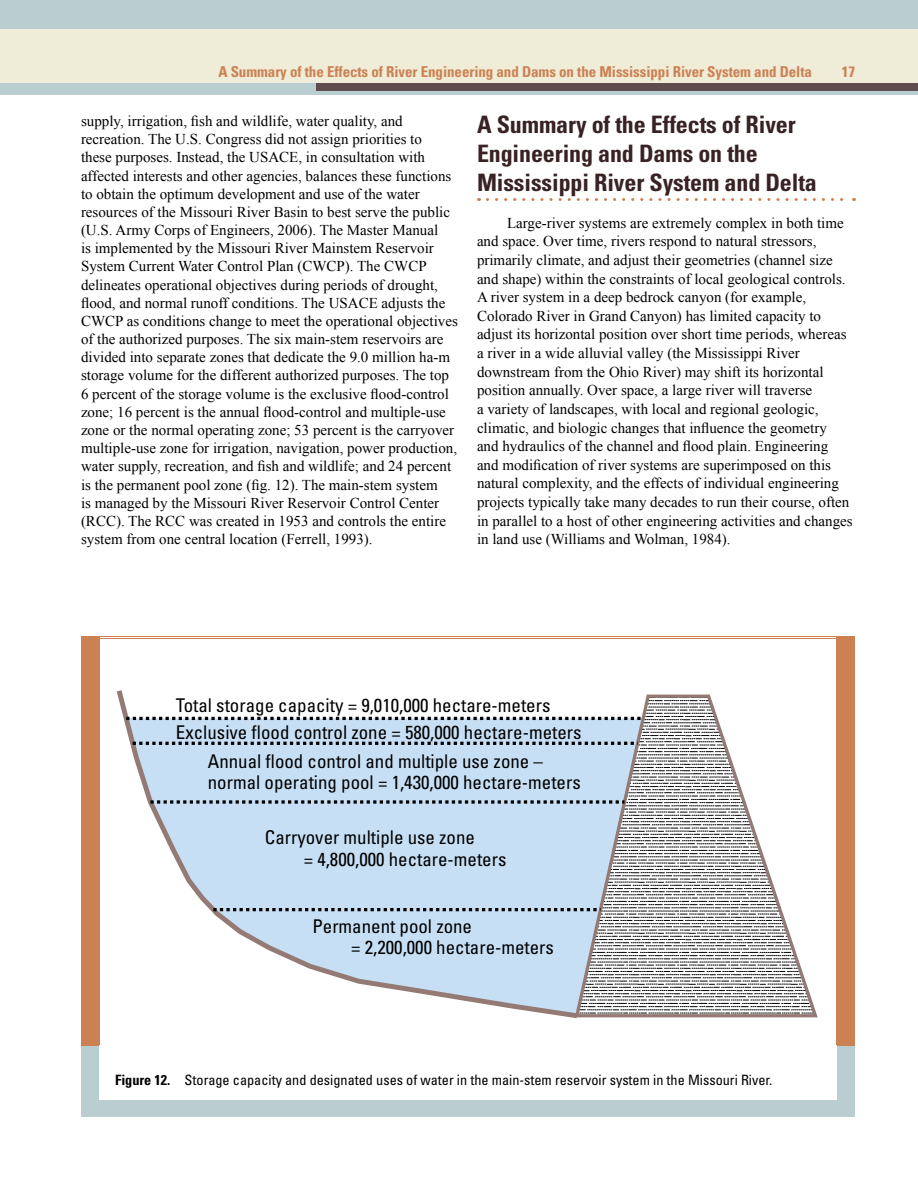
<style>
.page{position:relative;width:918px;height:1188px;background:#fff}
.page>*{position:absolute;margin:0;border:0;box-sizing:border-box;transform-origin:0 0}
.t1{font:700 condensed 24px/29.1px "Univers";letter-spacing:-.005em;color:#382224}
.t2{font:condensed 18.9px/21.3px "Univers";color:#000}
.t3{font:15px/18.1px "Times New Roman";color:#000}
.t4{font:700 condensed 15px "Univers";letter-spacing:-.005em;color:#cc8153}
.t5{font:condensed 14.25px "Univers";color:#000}
.s1{font-weight:700}
</style>
<div class="page">
<div style="left:0;top:0;width:918px;height:95px;background:#baced2"></div>
<div style="left:317px;top:72px;width:601px;height:18px;background:#5e4c4e"></div>
<div style="left:0;top:29px;width:918px;height:54px;background:#efecd7"></div>
<div style="left:837px;top:636px;width:18px;height:429px;background:#cc8153"></div>
<div style="left:81px;top:636px;width:18px;height:440px;background:#cc8153"></div>
<div style="left:81px;top:1046px;width:774px;height:71px;background:#baced2"></div>
<div style="left:99px;top:1045px;width:738px;height:54px;background:#fff"></div>
<svg style="left:487px;top:198px;width:368px;height:3px"></svg>
<hr style="left:81px;top:636px;width:773px;height:1px;background:#cc8153">
<hr style="left:81px;top:638px;width:773px;height:1px;background:#cc8153">
<svg style="left:582px;top:694px;width:236px;height:324px"></svg>
<svg style="left:116px;top:690px;width:466px;height:329px"></svg>
<svg style="left:126px;top:717px;width:517px;height:3px"></svg>
<svg style="left:133px;top:742px;width:505px;height:3px"></svg>
<svg style="left:150px;top:800px;width:475px;height:4px"></svg>
<svg style="left:213px;top:908px;width:388px;height:3px"></svg>
<p class="t4" style="left:218px;top:62px;width:595px">A Summary of the Effects of River Engineering and Dams on the Mississippi River System and Delta</p>
<p class="t4" style="left:842px;top:62px;width:15px">17</p>
<p class="t3" style="left:81px;top:112px;width:378px">supply, irrigation, fish and wildlife, water quality, and recreation. The U.S. Congress did not assign priorities to<br>these purposes. Instead, the USACE, in consultation with affected interests and other agencies, balances these functions to obtain the optimum development and use of the water resources of the Missouri River Basin to best serve the public (U.S. Army Corps of Engineers, 2006). The Master Manual<br>is implemented by the Missouri River Mainstem Reservoir System Current Water Control Plan (CWCP). The CWCP delineates operational objectives during periods of drought, flood, and normal runoff conditions. The USACE adjusts the CWCP as conditions change to meet the operational objectives of the authorized purposes. The six main-stem reservoirs are divided into separate zones that dedicate the 9.0 million ha-m storage volume for the different authorized purposes. The top 6 percent of the storage volume is the exclusive flood-control zone; 16 percent is the annual flood-control and multiple-use zone or the normal operating zone; 53 percent is the carryover multiple-use zone for irrigation, navigation, power production, water supply, recreation, and fish and wildlife; and 24 percent is the permanent pool zone (fig. 12). The main-stem system<br>is managed by the Missouri River Reservoir Control Center (RCC). The RCC was created in 1953 and controls the entire system from one central location (Ferrell, 1993).</p>
<h1 class="t1" style="left:477px;top:110px;width:341px">A Summary of the Effects of River<br>Engineering and Dams on the<br>Mississippi River System and Delta</h1>
<p class="t3" style="left:477px;top:213px;width:377px;line-height:18.6px;text-indent:30px">Large-river systems are extremely complex in both time and space. Over time, rivers respond to natural stressors, primarily climate, and adjust their geometries (channel size and shape) within the constraints of local geological controls.<br>A river system in a deep bedrock canyon (for example, Colorado River in Grand Canyon) has limited capacity to adjust its horizontal position over short time periods, whereas a river in a wide alluvial valley (the Mississippi River downstream from the Ohio River) may shift its horizontal position annually. Over space, a large river will traverse<br>a variety of landscapes, with local and regional geologic, climatic, and biologic changes that influence the geometry<br>and hydraulics of the channel and flood plain. Engineering and modification of river systems are superimposed on this natural complexity, and the effects of individual engineering projects typically take many decades to run their course, often in parallel to a host of other engineering activities and changes in land use (Williams and Wolman, 1984).</p>
<p class="t2" style="left:176px;top:695px;width:376px">Total storage capacity = 9,010,000 hectare-meters</p>
<p class="t2" style="left:208px;top:750px;width:375px">Annual flood control and multiple use zone – normal operating pool = 1,430,000 hectare-meters</p>
<p class="t2" style="left:304px;top:827px;width:204px;text-indent:-39px">Carryover multiple use zone<br>= 4,800,000 hectare-meters</p>
<p class="t2" style="left:176px;top:721px;width:407px">Exclusive flood control zone = 580,000 hectare-meters</p>
<p class="t2" style="left:351px;top:915px;width:204px;text-indent:-39px">Permanent pool zone<br>= 2,200,000 hectare-meters</p>
<p class="t5" style="left:115px;top:1071px;width:659px"><span class="s1">Figure 12.</span> Storage capacity and designated uses of water in the main-stem reservoir system in the Missouri River.</p>
</div>
